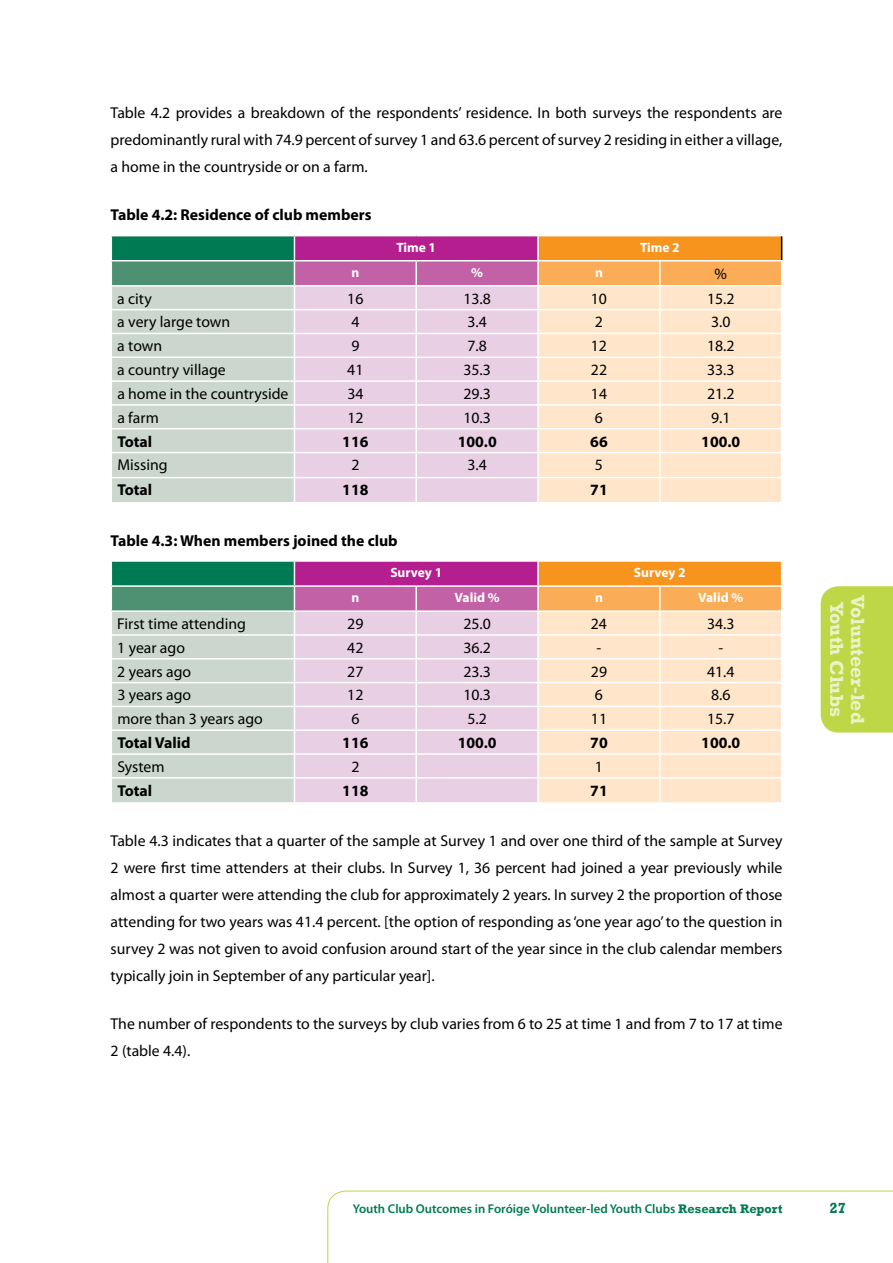
<style>
.page{position:relative;width:893px;height:1263px;background:#fff}
.page>*{position:absolute;margin:0;border:0;box-sizing:border-box;transform-origin:0 0}
.t1{font:700 19.5px/21px "Rockwell";color:#fff;text-align:center}
.t2{font:15.75px/27px "Myriad Pro";color:#000;text-align:justify}
.t3{font:700 15.75px "Myriad Pro";color:#000}
.t4{font:700 15px "Rockwell";color:#007a52}
.t5{font:700 13.5px "Myriad Pro";color:#fff}
.t6{font:600 12.75px "Myriad Pro";color:#007a52}
.s1{font-family:"Rockwell";font-weight:700}
</style>
<div class="page">
<svg style="left:327px;top:1191px;width:566px;height:72px"></svg>
<div style="left:821px;top:586px;width:72px;height:146px;background:#bed747"></div>
<svg style="left:111px;top:236px;width:671px;height:266px;background:#dfcac4"></svg>
<svg style="left:111px;top:562px;width:671px;height:241px;background:#ddc8c2"></svg>
<hr style="left:660px;top:802px;width:122px;height:2px;background:#fff">
<p class="t2" style="left:111px;top:99px;width:673px">Table 4.2 provides a breakdown of the respondents’ residence. In both surveys the respondents are predominantly rural with 74.9 percent of survey 1 and 63.6 percent of survey 2 residing in either a village, a home in the countryside or on a farm.</p>
<p class="t3" style="left:111px;top:205px;width:263px">Table 4.2: Residence of club members</p>
<p class="t5" style="left:396px;top:238px;width:41px">Time 1</p>
<p class="t5" style="left:640px;top:238px;width:41px">Time 2</p>
<p class="t5" style="left:351px;top:263px;width:9px">n</p>
<p class="t5" style="left:471px;top:263px;width:13px">%</p>
<p class="t5" style="left:595px;top:263px;width:9px">n</p>
<p class="t2" style="left:714px;top:259px;width:14px">%</p>
<p class="t2" style="left:117px;top:285px;width:36px">a city</p>
<p class="t2" style="left:347px;top:285px;width:18px">16</p>
<p class="t2" style="left:463px;top:285px;width:29px">13.8</p>
<p class="t2" style="left:591px;top:285px;width:18px">10</p>
<p class="t2" style="left:707px;top:285px;width:29px">15.2</p>
<p class="t2" style="left:117px;top:308px;width:114px">a very large town</p>
<p class="t2" style="left:351px;top:308px;width:10px">4</p>
<p class="t2" style="left:467px;top:308px;width:21px">3.4</p>
<p class="t2" style="left:595px;top:308px;width:10px">2</p>
<p class="t2" style="left:711px;top:308px;width:21px">3.0</p>
<p class="t2" style="left:117px;top:332px;width:46px">a town</p>
<p class="t2" style="left:351px;top:332px;width:10px">9</p>
<p class="t2" style="left:467px;top:332px;width:21px">7.8</p>
<p class="t2" style="left:591px;top:332px;width:18px">12</p>
<p class="t2" style="left:707px;top:332px;width:29px">18.2</p>
<p class="t2" style="left:117px;top:356px;width:110px">a country village</p>
<p class="t2" style="left:347px;top:356px;width:18px">41</p>
<p class="t2" style="left:463px;top:356px;width:29px">35.3</p>
<p class="t2" style="left:591px;top:356px;width:18px">22</p>
<p class="t2" style="left:707px;top:356px;width:29px">33.3</p>
<p class="t2" style="left:117px;top:380px;width:173px">a home in the countryside</p>
<p class="t2" style="left:347px;top:380px;width:18px">34</p>
<p class="t2" style="left:463px;top:380px;width:29px">29.3</p>
<p class="t2" style="left:591px;top:380px;width:18px">14</p>
<p class="t2" style="left:707px;top:380px;width:29px">21.2</p>
<p class="t2" style="left:117px;top:404px;width:43px">a farm</p>
<p class="t2" style="left:347px;top:404px;width:18px">12</p>
<p class="t2" style="left:463px;top:404px;width:29px">10.3</p>
<p class="t2" style="left:595px;top:404px;width:10px">6</p>
<p class="t2" style="left:711px;top:404px;width:21px">9.1</p>
<p class="t3" style="left:117px;top:431px;width:36px">Total</p>
<p class="t3" style="left:342px;top:431px;width:28px">116</p>
<p class="t3" style="left:458px;top:431px;width:41px">100.0</p>
<p class="t3" style="left:590px;top:431px;width:19px">66</p>
<p class="t3" style="left:701px;top:431px;width:41px">100.0</p>
<p class="t2" style="left:117px;top:451px;width:52px">Missing</p>
<p class="t2" style="left:351px;top:451px;width:10px">2</p>
<p class="t2" style="left:467px;top:451px;width:21px">3.4</p>
<p class="t2" style="left:595px;top:451px;width:10px">5</p>
<p class="t3" style="left:117px;top:480px;width:36px">Total</p>
<p class="t3" style="left:342px;top:480px;width:28px">118</p>
<p class="t3" style="left:590px;top:480px;width:19px">71</p>
<p class="t3" style="left:111px;top:530px;width:289px">Table 4.3: When members joined the club</p>
<p class="t5" style="left:390px;top:564px;width:53px">Survey 1</p>
<p class="t5" style="left:634px;top:564px;width:53px">Survey 2</p>
<p class="t5" style="left:351px;top:589px;width:9px">n</p>
<p class="t5" style="left:455px;top:589px;width:47px">Valid %</p>
<p class="t5" style="left:595px;top:589px;width:9px">n</p>
<p class="t5" style="left:698px;top:589px;width:47px">Valid %</p>
<p class="t2" style="left:117px;top:610px;width:130px">First time attending</p>
<p class="t2" style="left:347px;top:610px;width:18px">29</p>
<p class="t2" style="left:463px;top:610px;width:29px">25.0</p>
<p class="t2" style="left:591px;top:610px;width:18px">24</p>
<p class="t2" style="left:707px;top:610px;width:29px">34.3</p>
<p class="t2" style="left:117px;top:634px;width:69px">1 year ago</p>
<p class="t2" style="left:347px;top:634px;width:18px">42</p>
<p class="t2" style="left:463px;top:634px;width:29px">36.2</p>
<p class="t2" style="left:597px;top:634px;width:6px">-</p>
<p class="t2" style="left:718px;top:634px;width:6px">-</p>
<p class="t2" style="left:117px;top:658px;width:75px">2 years ago</p>
<p class="t2" style="left:347px;top:658px;width:18px">27</p>
<p class="t2" style="left:463px;top:658px;width:29px">23.3</p>
<p class="t2" style="left:591px;top:658px;width:18px">29</p>
<p class="t2" style="left:707px;top:658px;width:29px">41.4</p>
<p class="t2" style="left:117px;top:681px;width:75px">3 years ago</p>
<p class="t2" style="left:347px;top:681px;width:18px">12</p>
<p class="t2" style="left:463px;top:681px;width:29px">10.3</p>
<p class="t2" style="left:595px;top:681px;width:10px">6</p>
<p class="t2" style="left:711px;top:681px;width:21px">8.6</p>
<p class="t2" style="left:117px;top:705px;width:147px">more than 3 years ago</p>
<p class="t2" style="left:351px;top:705px;width:10px">6</p>
<p class="t2" style="left:467px;top:705px;width:21px">5.2</p>
<p class="t2" style="left:591px;top:705px;width:18px">11</p>
<p class="t2" style="left:707px;top:705px;width:29px">15.7</p>
<p class="t3" style="left:117px;top:732px;width:75px">Total Valid</p>
<p class="t3" style="left:342px;top:732px;width:28px">116</p>
<p class="t3" style="left:458px;top:732px;width:41px">100.0</p>
<p class="t3" style="left:590px;top:732px;width:19px">70</p>
<p class="t3" style="left:701px;top:732px;width:41px">100.0</p>
<p class="t2" style="left:117px;top:753px;width:49px">System</p>
<p class="t2" style="left:351px;top:753px;width:10px">2</p>
<p class="t2" style="left:595px;top:753px;width:10px">1</p>
<p class="t3" style="left:117px;top:780px;width:36px">Total</p>
<p class="t3" style="left:342px;top:780px;width:28px">118</p>
<p class="t3" style="left:590px;top:780px;width:19px">71</p>
<p class="t2" style="left:111px;top:827px;width:673px">Table 4.3 indicates that a quarter of the sample at Survey 1 and over one third of the sample at Survey 2 were first time attenders at their clubs. In Survey 1, 36 percent had joined a year previously while almost a quarter were attending the club for approximately 2 years. In survey 2 the proportion of those attending for two years was 41.4 percent. [the option of responding as ‘one year ago’ to the question in survey 2 was not given to avoid confusion around start of the year since in the club calendar members typically join in September of any particular year].</p>
<p class="t2" style="left:111px;top:1010px;width:673px">The number of respondents to the surveys by club varies from 6 to 25 at time 1 and from 7 to 17 at time<br>2 (table 4.4).</p>
<p class="t1" style="left:868px;top:595px;width:130px;rotate:90deg">Volunteer-led<br>Youth Clubs</p>
<p class="t6" style="left:353px;top:1200px;width:431px">Youth Club Outcomes in Foróige Volunteer-led Youth Clubs <span class="s1">Research Report</span></p>
<p class="t4" style="left:829px;top:1199px;width:18px">27</p>
</div>
